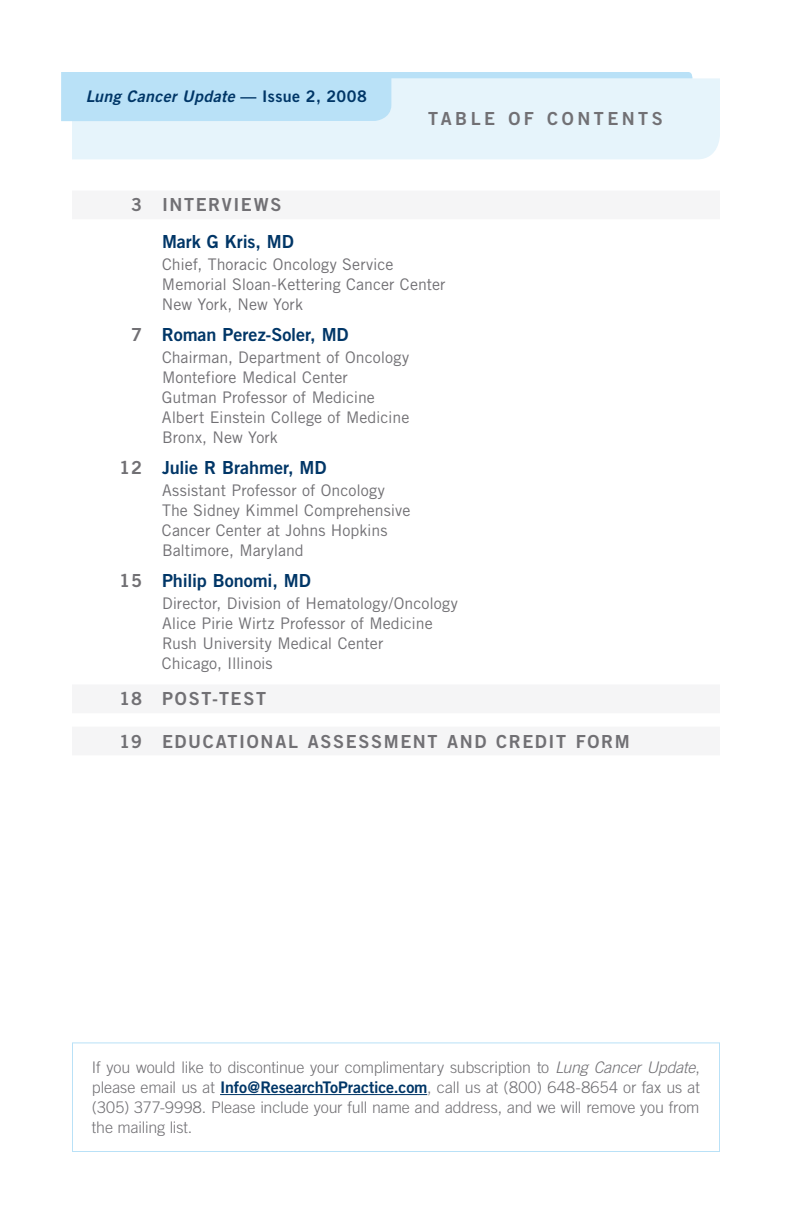
<style>
.page{position:relative;width:792px;height:1224px;background:#fff}
.page>*{position:absolute;margin:0;border:0;box-sizing:border-box;transform-origin:0 0}
.t1{font:18px "Trade Gothic LT Std Bd 2";letter-spacing:-.005em;color:#003667}
.t2{font:18px "Trade Gothic LT Std Bd 2";letter-spacing:.095em;color:#717074}
.t3{font:18px "Trade Gothic LT Std Bd 2";letter-spacing:.195em;color:#717074}
.t4{font:16px/20px "Trade Gothic LT Std";color:#717074}
.t5{font:300 16px/20px "Trade Gothic LT Std";letter-spacing:-.01em;color:#717074;text-align:justify}
.t6{font:16px "Trade Gothic LT Std Bd 2 Obl";letter-spacing:.025em;color:#003667}
.s1{font-family:"Trade Gothic LT Std Bd 2"}
.s2{color:#717074}
.s3{font-style:italic}
.s4{font-family:"Trade Gothic LT Std Bd 2";font-weight:400;color:#003667}
</style>
<div class="page">
<div style="left:72px;top:78px;width:648px;height:81px;background:#e6f4fb"></div>
<svg style="left:61px;top:72px;width:632px;height:49px;background:#cbe8f8"></svg>
<svg style="left:72px;top:1042px;width:648px;height:110px"></svg>
<div style="left:72px;top:191px;width:648px;height:28px;background:#f5f5f6"></div>
<div style="left:72px;top:685px;width:648px;height:28px;background:#f5f5f6"></div>
<div style="left:72px;top:727px;width:648px;height:28px;background:#f5f5f6"></div>
<p class="t6" style="left:86px;top:86px;width:283px">Lung Cancer Update <span class="s1">— Issue 2, 2008</span></p>
<p class="t3" style="left:428px;top:108px;width:236px">TABLE OF CONTENTS</p>
<p class="t2" style="left:131px;top:194px;width:152px">3 INTERVIEWS</p>
<p class="t1" style="left:162px;top:230px;width:133px">Mark G Kris, MD</p>
<p class="t4" style="left:162px;top:254px;width:285px">Chief, Thoracic Oncology Service<br>Memorial Sloan-Kettering Cancer Center<br>New York, New York</p>
<p class="t1" style="left:131px;top:323px;width:219px"><span class="s2">7</span> Roman Perez-Soler, MD</p>
<p class="t4" style="left:162px;top:347px;width:249px">Chairman, Department of Oncology<br>Montefiore Medical Center<br>Gutman Professor of Medicine<br>Albert Einstein College of Medicine<br>Bronx, New York</p>
<p class="t1" style="left:119px;top:456px;width:209px"><span class="s2">12</span> Julie R Brahmer, MD</p>
<p class="t4" style="left:162px;top:480px;width:250px">Assistant Professor of Oncology<br>The Sidney Kimmel Comprehensive<br>Cancer Center at Johns Hopkins<br>Baltimore, Maryland</p>
<p class="t1" style="left:119px;top:569px;width:193px"><span class="s2">15</span> Philip Bonomi, MD</p>
<p class="t4" style="left:162px;top:593px;width:297px">Director, Division of Hematology/Oncology Alice Pirie Wirtz Professor of Medicine Rush University Medical Center<br>Chicago, Illinois</p>
<p class="t2" style="left:119px;top:688px;width:149px">18 POST-TEST</p>
<p class="t2" style="left:119px;top:730px;width:512px">19 EDUCATIONAL ASSESSMENT AND CREDIT FORM</p>
<p class="t5" style="left:92px;top:1057px;width:610px">If you would like to discontinue your complimentary subscription to <span class="s3">Lung Cancer Update</span>, please email us at <span class="s4">Info@ResearchToPractice.com</span>, call us at (800) 648-8654 or fax us at (305) 377-9998. Please include your full name and address, and we will remove you from the mailing list.</p>
</div>
